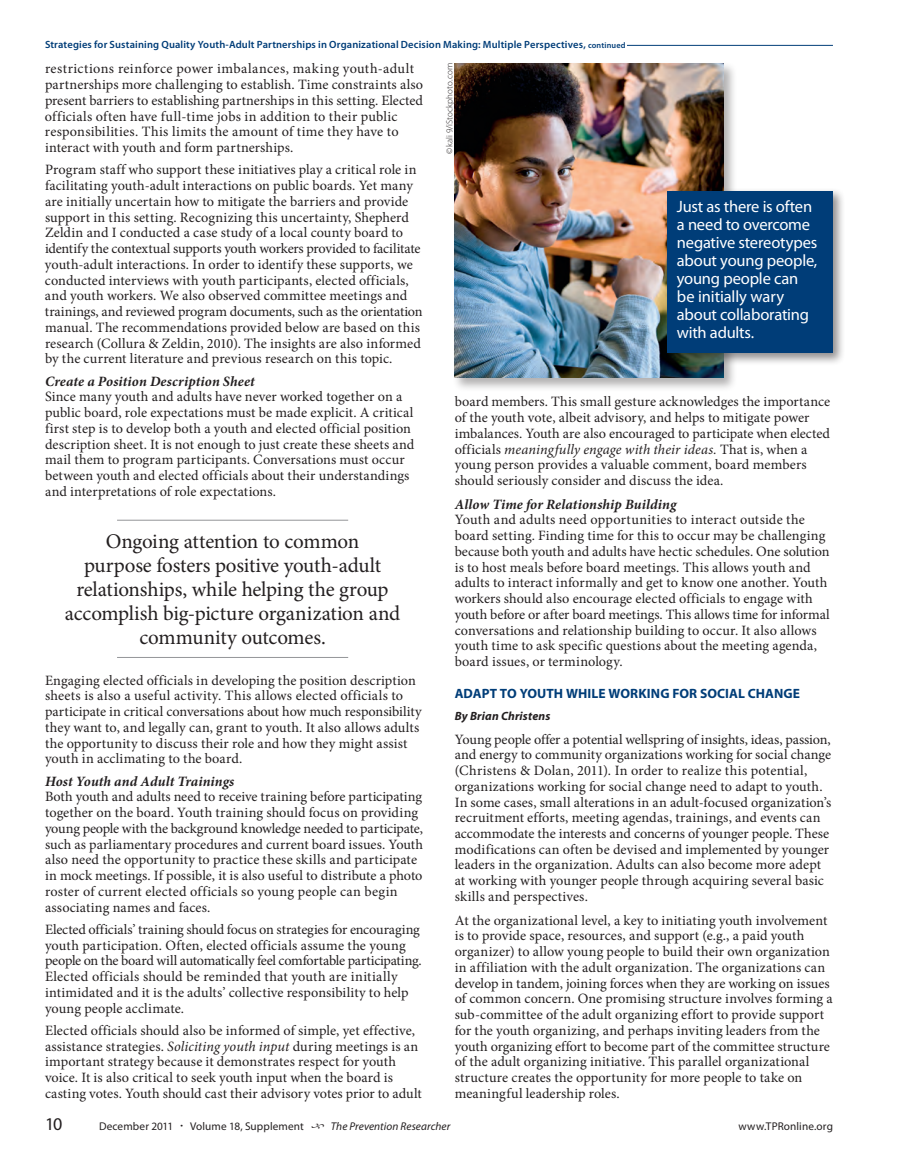
<style>
.page{position:relative;width:905px;height:1161px;background:#fff}
.page>*{position:absolute;margin:0;border:0;box-sizing:border-box;transform-origin:0 0}
.t1{font:21px/24px "Minion Pro";letter-spacing:-.01em;color:#231f20;text-align:center}
.t2{font:18px "Myriad Pro";color:#231f20}
.t3{font:16.5px/18px "Myriad Pro";letter-spacing:-.01em;color:#fff}
.t4{font:14.25px/15.8px "Minion Pro";letter-spacing:.005em;color:#231f20}
.t5{font:italic 700 14.25px "Minion Pro";letter-spacing:.01em;color:#231f20}
.t6{font:700 13.5px "Myriad Pro";letter-spacing:.005em;color:#003d78}
.t7{font:italic 700 12px "Myriad Pro";letter-spacing:.015em;color:#231f20}
.t8{font:11.25px "Myriad Pro";letter-spacing:.01em;color:#231f20}
.t9{font:italic 11.25px "Myriad Pro";letter-spacing:.01em;color:#231f20}
.t10{font:600 10.5px "Myriad Pro";letter-spacing:.015em;color:#003d78}
.t11{font:300 9px "Myriad Pro";letter-spacing:.01em;color:#231f20}
.s1{font-size:8.25px}
.s2{font-style:italic}
.s3{font-size:9px}
</style>
<div class="page">
<hr style="left:45px;top:45px;width:787px;height:1px;background:#003d78">
<hr style="left:117px;top:520px;width:231px;height:1px;background:#939598">
<hr style="left:117px;top:657px;width:231px;height:1px;background:#939598">
<div style="left:45px;top:40px;width:581px;height:9px;background:#fff"></div>
<div style="left:452px;top:61px;width:285px;height:331px;background:#231f20;opacity:.35"></div>
<img style="left:454px;top:63px;width:269px;height:315px">
<div style="left:664px;top:187px;width:181px;height:179px;background:#231f20;opacity:.5"></div>
<div style="left:668px;top:191px;width:164px;height:162px;background:#003d78"></div>
<p class="t10" style="left:45px;top:38px;width:582px">Strategies for Sustaining Quality Youth-Adult Partnerships in Organizational Decision Making: Multiple Perspectives, <span class="s1">continued</span></p>
<p class="t4" style="left:45px;top:61px;width:380px">restrictions reinforce power imbalances, making youth-adult partnerships more challenging to establish. Time constraints also present barriers to establishing partnerships in this setting. Elected officials often have full-time jobs in addition to their public responsibilities. This limits the amount of time they have to interact with youth and form partnerships.</p>
<p class="t4" style="left:45px;top:162px;width:379px">Program staff who support these initiatives play a critical role in facilitating youth-adult interactions on public boards. Yet many are initially uncertain how to mitigate the barriers and provide support in this setting. Recognizing this uncertainty, Shepherd Zeldin and I conducted a case study of a local county board to identify the contextual supports youth workers provided to facilitate youth-adult interactions. In order to identify these supports, we conducted interviews with youth participants, elected officials, and youth workers. We also observed committee meetings and trainings, and reviewed program documents, such as the orientation manual. The recommendations provided below are based on this research (Collura &amp; Zeldin, 2010). The insights are also informed by the current literature and previous research on this topic.</p>
<p class="t5" style="left:45px;top:371px;width:211px">Create a Position Description Sheet</p>
<p class="t4" style="left:45px;top:389px;width:371px">Since many youth and adults have never worked together on a public board, role expectations must be made explicit. A critical first step is to develop both a youth and elected official position description sheet. It is not enough to just create these sheets and mail them to program participants. Conversations must occur between youth and elected officials about their understandings and interpretations of role expectations.</p>
<h1 class="t1" style="left:65px;top:529px;width:337px">Ongoing attention to common<br>purpose fosters positive youth-adult relationships, while helping the group accomplish big-picture organization and community outcomes.</h1>
<p class="t4" style="left:45px;top:672px;width:378px">Engaging elected officials in developing the position description sheets is also a useful activity. This allows elected officials to participate in critical conversations about how much responsibility they want to, and legally can, grant to youth. It also allows adults the opportunity to discuss their role and how they might assist youth in acclimating to the board.</p>
<p class="t5" style="left:45px;top:771px;width:191px">Host Youth and Adult Trainings</p>
<p class="t4" style="left:45px;top:789px;width:380px">Both youth and adults need to receive training before participating together on the board. Youth training should focus on providing young people with the background knowledge needed to participate, such as parliamentary procedures and current board issues. Youth also need the opportunity to practice these skills and participate in mock meetings. If possible, it is also useful to distribute a photo roster of current elected officials so young people can begin associating names and faces.</p>
<p class="t4" style="left:45px;top:922px;width:378px">Elected officials’ training should focus on strategies for encouraging youth participation. Often, elected officials assume the young people on the board will automatically feel comfortable participating.<br>Elected officials should be reminded that youth are initially intimidated and it is the adults’ collective responsibility to help young people acclimate.</p>
<p class="t4" style="left:45px;top:1023px;width:378px">Elected officials should also be informed of simple, yet effective, assistance strategies. <span class="s2">Soliciting youth input</span> during meetings is an important strategy because it demonstrates respect for youth voice. It is also critical to seek youth input when the board is casting votes. Youth should cast their advisory votes prior to adult</p>
<p class="t11" style="left:444px;top:154px;width:92px;rotate:-90deg">©kali 9/iStockphoto.com</p>
<p class="t3" style="left:676px;top:198px;width:142px">Just as there is often a need to overcome negative stereotypes about young people, young people can be initially wary about collaborating with adults.</p>
<p class="t4" style="left:455px;top:394px;width:377px">board members. This small gesture acknowledges the importance of the youth vote, albeit advisory, and helps to mitigate power imbalances. Youth are also encouraged to participate when elected officials <span class="s2">meaningfully engage with their ideas.</span> That is, when a young person provides a valuable comment, board members should seriously consider and discuss the idea.</p>
<p class="t5" style="left:455px;top:494px;width:223px">Allow Time for Relationship Building</p>
<p class="t4" style="left:454px;top:512px;width:376px">Youth and adults need opportunities to interact outside the board setting. Finding time for this to occur may be challenging because both youth and adults have hectic schedules. One solution is to host meals before board meetings. This allows youth and adults to interact informally and get to know one another. Youth workers should also encourage elected officials to engage with youth before or after board meetings. This allows time for informal conversations and relationship building to occur. It also allows youth time to ask specific questions about the meeting agenda, board issues, or terminology.</p>
<p class="t6" style="left:454px;top:685px;width:347px">ADAPT TO YOUTH WHILE WORKING FOR SOCIAL CHANGE</p>
<p class="t7" style="left:454px;top:708px;width:97px">By Brian Christens</p>
<p class="t4" style="left:454px;top:731px;width:378px">Young people offer a potential wellspring of insights, ideas, passion, and energy to community organizations working for social change (Christens &amp; Dolan, 2011). In order to realize this potential, organizations working for social change need to adapt to youth.<br>In some cases, small alterations in an adult-focused organization’s recruitment efforts, meeting agendas, trainings, and events can accommodate the interests and concerns of younger people. These modifications can often be devised and implemented by younger leaders in the organization. Adults can also become more adept at working with younger people through acquiring several basic skills and perspectives.</p>
<p class="t4" style="left:454px;top:912px;width:379px">At the organizational level, a key to initiating youth involvement is to provide space, resources, and support (e.g., a paid youth organizer) to allow young people to build their own organization in affiliation with the adult organization. The organizations can develop in tandem, joining forces when they are working on issues of common concern. One promising structure involves forming a sub-committee of the adult organizing effort to provide support for the youth organizing, and perhaps inviting leaders from the youth organizing effort to become part of the committee structure of the adult organizing initiative. This parallel organizational structure creates the opportunity for more people to take on meaningful leadership roles.</p>
<p class="t2" style="left:45px;top:1112px;width:19px">10</p>
<p class="t8" style="left:99px;top:1119px;width:206px">December 2011 <span class="s3">•</span> Volume 18, Supplement</p>
<p class="t9" style="left:331px;top:1119px;width:121px">The Prevention Researcher</p>
<p class="t8" style="left:738px;top:1119px;width:96px">www.TPRonline.org</p>
</div>
